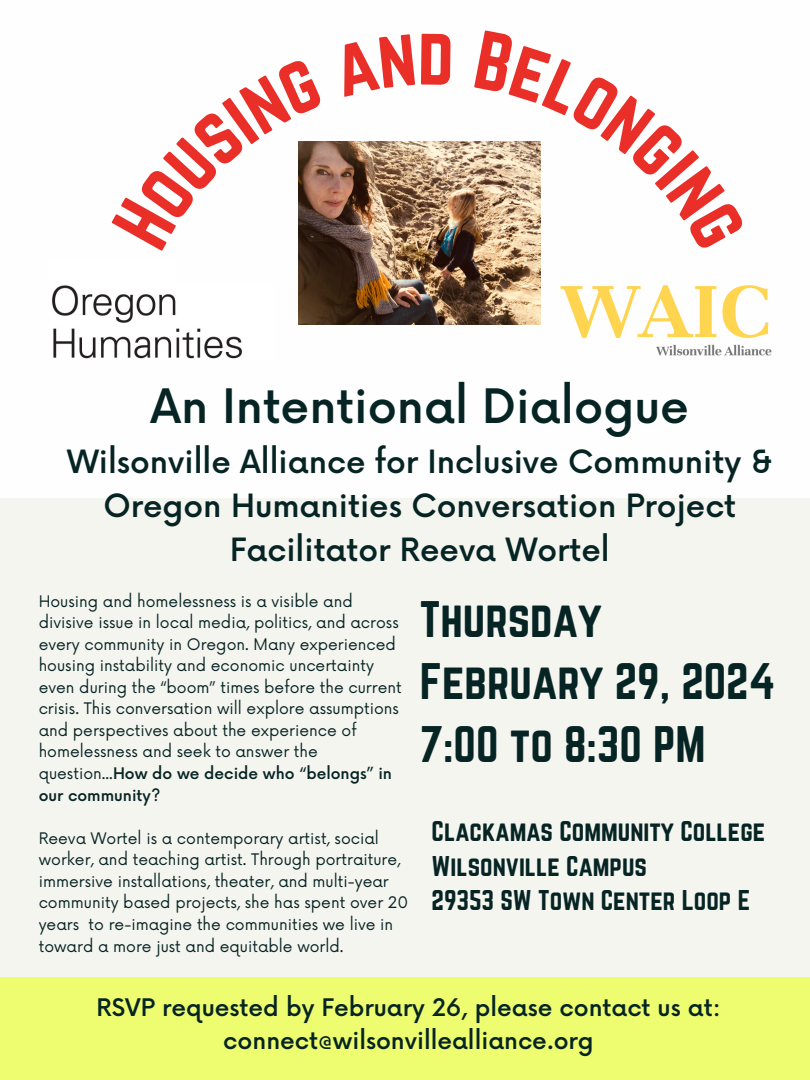
<style>
.page{position:relative;width:810px;height:1080px;background:#fff}
.page>*{position:absolute;margin:0;border:0;box-sizing:border-box;transform-origin:0 0}
.t1{font:500 46.25px "Now";color:#062424}
.t2{font:44.94px/62.3px "Norwester";color:#062424}
.t3{font:500 31.25px/44.1px "Now";color:#062424;text-align:center}
.t4{font:25px/34.7px "Norwester";color:#062424}
.t5{font:500 23.62px/32.8px "Now";color:#062424;text-align:center}
.t6{font:15.56px/21.6px "Now";color:#062424}
.s1{font-weight:500}
</style>
<div class="page">
<div style="left:0;top:498px;width:810px;height:514px;background:#f5f5ef"></div>
<div style="left:0;top:978px;width:810px;height:102px;background:#eefd6f"></div>
<img style="left:52px;top:285px;width:190px;height:73px">
<img style="left:560px;top:285px;width:212px;height:71px">
<img style="left:298px;top:142px;width:243px;height:182px">
<svg style="left:298px;top:141px;width:25px;height:110px;background:#644536"></svg>
<svg style="left:474px;top:141px;width:67px;height:110px;background:#ceb191"></svg>
<h1 class="t1" style="left:151px;top:381px;width:540px">An Intentional Dialogue</h1>
<h3 class="t3" style="left:67px;top:441px;width:707px">Wilsonville Alliance for Inclusive Community &amp;<br>Oregon Humanities Conversation Project<br>Facilitator Reeva Wortel</h3>
<h2 class="t2" style="left:420px;top:588px;width:357px">Thursday<br>February 29, 2024<br>7:00 to 8:30 PM</h2>
<p class="t6" style="left:39px;top:591px;width:365px">Housing and homelessness is a visible and divisive issue in local media, politics, and across every community in Oregon. Many experienced housing instability and economic uncertainty even during the “boom” times before the current crisis. This conversation will explore assumptions and perspectives about the experience of homelessness and seek to answer the question...<span class="s1">How do we decide who “belongs” in our community?</span></p>
<p class="t6" style="left:39px;top:828px;width:371px">Reeva Wortel is a contemporary artist, social worker, and teaching artist. Through portraiture, immersive installations, theater, and multi-year community based projects, she has spent over 20 years to re-imagine the communities we live in toward a more just and equitable world.</p>
<h3 class="t5" style="left:96px;top:993px;width:626px">RSVP requested by February 26, please contact us at: connect@wilsonvillealliance.org</h3>
<h3 class="t4" style="left:432px;top:814px;width:335px">Clackamas Community College<br>Wilsonville Campus<br>29353 SW Town Center Loop E</h3>
</div>
